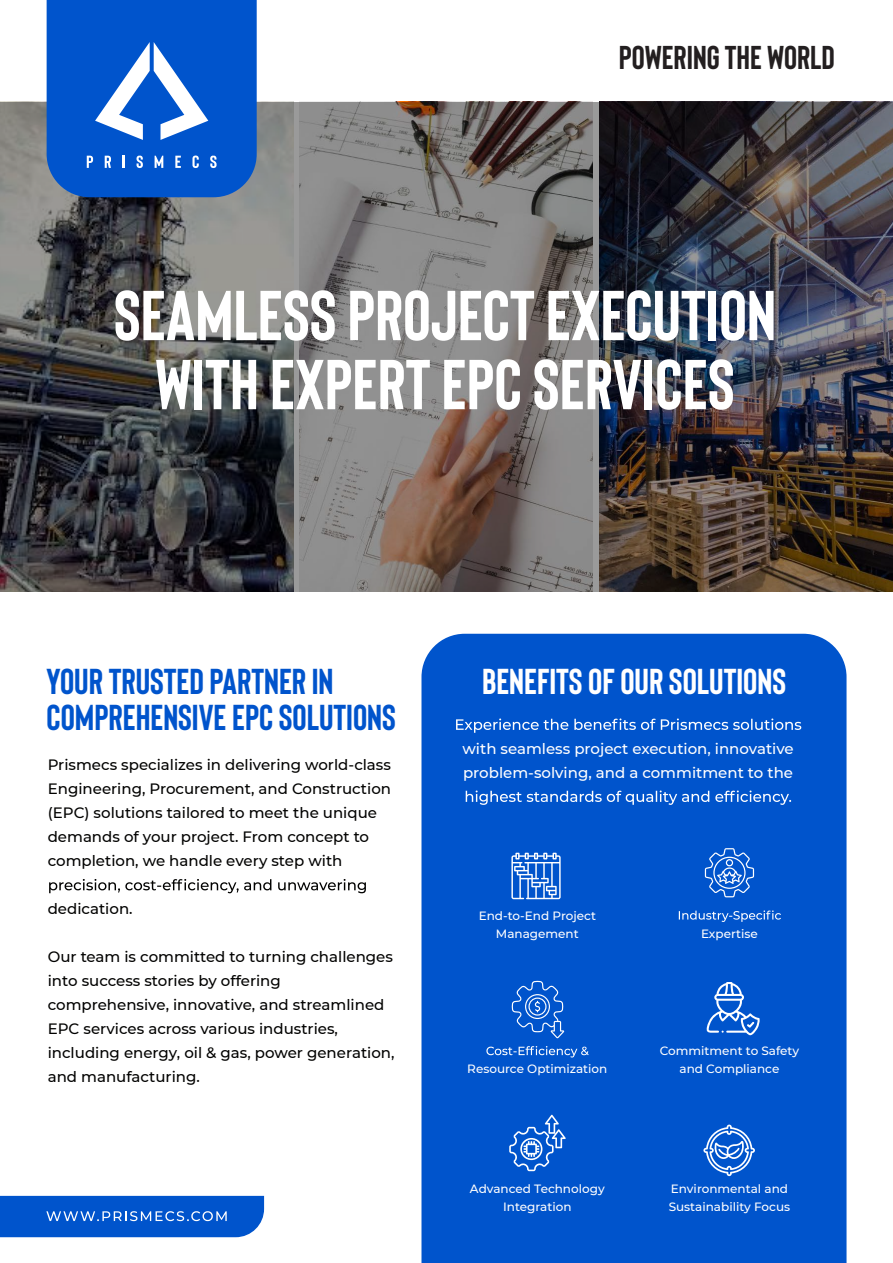
<style>
.page{position:relative;width:893px;height:1263px;background:#fff}
.page>*{position:absolute;margin:0;border:0;box-sizing:border-box;transform-origin:0 0}
.t1{font:700 70.5px/69px "Bison";color:#fff;text-align:center}
.t2{font:700 36px/36px "Bison";color:#0054cc}
.t3{font:700 36px "Bison";color:#fff}
.t4{font:700 36px "Bison";letter-spacing:.025em;color:#000}
.t5{font:700 33px "Bison";color:#231f20}
.t6{font:500 15px/24px "Montserrat";color:#020201}
.t7{font:500 15px/24px "Montserrat";color:#fff}
.t8{font:500 12px/18px "Montserrat";color:#fff;text-align:center}
</style>
<div class="page">
<img style="left:0;top:102px;width:893px;height:489px">
<svg style="left:0;top:1196px;width:264px;height:41px;background:#0f5ecf"></svg>
<svg style="left:47px;top:0;width:210px;height:197px;background:#1c66cf"></svg>
<svg style="left:49px;top:879px;width:317px;height:14px"></svg>
<div style="left:421px;top:634px;width:425px;height:629px;background:#0054cc"></div>
<svg style="left:679px;top:910px;width:102px;height:12px"></svg>
<svg style="left:486px;top:1046px;width:103px;height:11px"></svg>
<svg style="left:456px;top:718px;width:345px;height:15px;background:#3476d6"></svg>
<svg style="left:466px;top:790px;width:325px;height:15px;background:#3577d6"></svg>
<svg style="left:511px;top:853px;width:50px;height:46px;background:#578edd"></svg>
<svg style="left:705px;top:848px;width:49px;height:49px;background:#3477d6"></svg>
<svg style="left:512px;top:981px;width:52px;height:57px;background:#276ed3"></svg>
<svg style="left:706px;top:982px;width:54px;height:53px;background:#397ad7"></svg>
<svg style="left:509px;top:1114px;width:57px;height:57px;background:#3074d5"></svg>
<svg style="left:703px;top:1124px;width:52px;height:52px;background:#3f7ed8"></svg>
<h2 class="t4" style="left:604px;top:32px;width:240px">SHAPING BRILLIANCE</h2>
<h3 class="t5" style="left:619px;top:36px;width:218px">POWERING THE WORLD</h3>
<h1 class="t1" style="left:114px;top:278px;width:664px">SEAMLESS PROJECT EXECUTION<br>WITH EXPERT EPC SERVICES</h1>
<h2 class="t2" style="left:47px;top:662px;width:351px">YOUR TRUSTED PARTNER IN<br>COMPREHENSIVE EPC SOLUTIONS</h2>
<p class="t6" style="left:48px;top:752px;width:345px">Prismecs specializes in delivering world-class Engineering, Procurement, and Construction (EPC) solutions tailored to meet the unique demands of your project. From concept to completion, we handle every step with</p>
<p class="t6" style="left:48px;top:896px;width:86px">dedication.</p>
<p class="t6" style="left:48px;top:944px;width:348px">Our team is committed to turning challenges into success stories by offering comprehensive, innovative, and streamlined EPC services across various industries, including energy, oil &amp; gas, power generation, and manufacturing.</p>
<h2 class="t3" style="left:482px;top:659px;width:305px">BENEFITS OF OUR SOLUTIONS</h2>
<p class="t7" style="left:462px;top:736px;width:333px">with seamless project execution, innovative problem-solving, and a commitment to the</p>
<p class="t8" style="left:479px;top:906px;width:119px">End-to-End Project<br>Management</p>
<p class="t8" style="left:467px;top:1059px;width:142px">Resource Optimization</p>
<p class="t8" style="left:701px;top:924px;width:58px">Expertise</p>
<p class="t8" style="left:660px;top:1041px;width:141px">Commitment to Safety and Compliance</p>
<p class="t8" style="left:470px;top:1179px;width:136px">Advanced Technology<br>Integration</p>
<p class="t8" style="left:669px;top:1179px;width:123px;text-align:left">Environmental and<br>Sustainability Focus</p>
</div>
